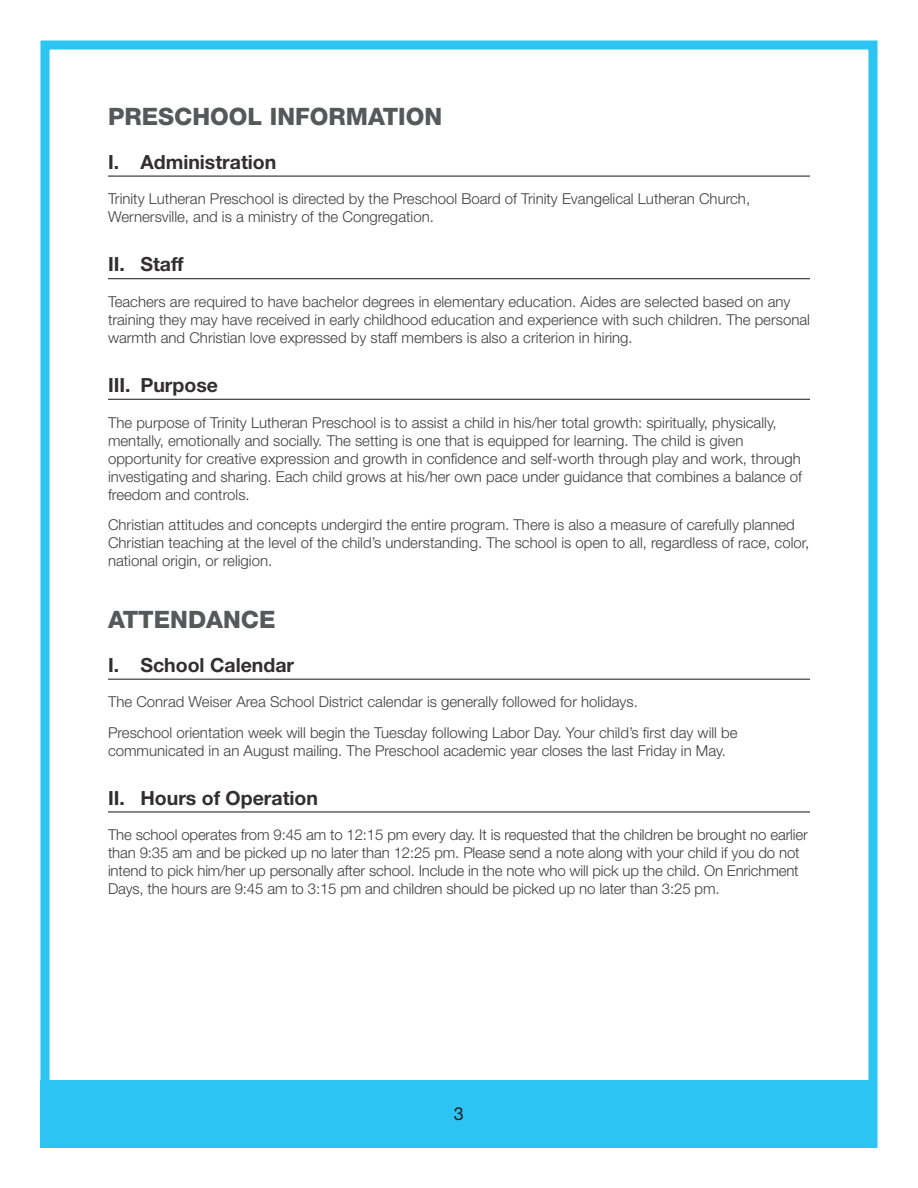
<style>
.page{position:relative;width:918px;height:1188px;background:#fff}
.page>*{position:absolute;margin:0;border:0;box-sizing:border-box;transform-origin:0 0}
.MAIN_HEAD{font:800 24px "Helvetica Neue LT Std";color:#57585a}
.HEAD_1{font:700 19.5px "Helvetica Neue LT Std";color:#312f30}
.t1{font:18px "Helvetica Neue LT Std";color:#231f20}
.Main{font:300 15px/18px "Helvetica Neue LT Std";color:#3e3e3f}
.Main_space_below{font:300 15px/18px "Helvetica Neue LT Std";color:#3e3e3f}
</style>
<div class="page">
<div style="left:40px;top:1080px;width:838px;height:68px;background:#2bc4f3"></div>
<div style="left:40px;top:40px;width:838px;height:1108px;border:9px solid #2bc4f3"></div>
<hr style="left:108px;top:176px;width:702px;height:1px;background:#312f30">
<hr style="left:108px;top:278px;width:702px;height:1px;background:#312f30">
<hr style="left:108px;top:399px;width:702px;height:1px;background:#312f30">
<hr style="left:108px;top:679px;width:702px;height:1px;background:#312f30">
<hr style="left:108px;top:811px;width:702px;height:2px;background:#312f30">
<p class="MAIN_HEAD" style="left:108px;top:102px;width:336px">PRESCHOOL INFORMATION</p>
<p class="HEAD_1" style="left:108px;top:150px;width:170px">I. Administration</p>
<p class="Main" style="left:108px;top:190px;width:644px">Trinity Lutheran Preschool is directed by the Preschool Board of Trinity Evangelical Lutheran Church,<br>Wernersville, and is a ministry of the Congregation.</p>
<p class="HEAD_1" style="left:108px;top:252px;width:77px">II. Staff</p>
<p class="Main" style="left:108px;top:292px;width:703px">Teachers are required to have bachelor degrees in elementary education. Aides are selected based on any training they may have received in early childhood education and experience with such children. The personal warmth and Christian love expressed by staff members is also a criterion in hiring.</p>
<p class="HEAD_1" style="left:108px;top:373px;width:112px">III. Purpose</p>
<p class="Main" style="left:108px;top:413px;width:696px">The purpose of Trinity Lutheran Preschool is to assist a child in his/her total growth: spiritually, physically, mentally, emotionally and socially. The setting is one that is equipped for learning. The child is given opportunity for creative expression and growth in confidence and self-worth through play and work, through investigating and sharing. Each child grows at his/her own pace under guidance that combines a balance of freedom and controls.</p>
<p class="Main_space_below" style="left:108px;top:515px;width:703px">Christian attitudes and concepts undergird the entire program. There is also a measure of carefully planned<br>Christian teaching at the level of the child’s understanding. The school is open to all, regardless of race, color, national origin, or religion.</p>
<p class="MAIN_HEAD" style="left:108px;top:605px;width:169px">ATTENDANCE</p>
<p class="HEAD_1" style="left:108px;top:653px;width:188px">I. School Calendar</p>
<p class="Main" style="left:108px;top:693px;width:531px">The Conrad Weiser Area School District calendar is generally followed for holidays.</p>
<p class="Main" style="left:108px;top:723px;width:631px">Preschool orientation week will begin the Tuesday following Labor Day. Your child’s first day will be communicated in an August mailing. The Preschool academic year closes the last Friday in May.</p>
<p class="HEAD_1" style="left:108px;top:786px;width:212px">II. Hours of Operation</p>
<p class="Main" style="left:108px;top:826px;width:701px">The school operates from 9:45 am to 12:15 pm every day. It is requested that the children be brought no earlier than 9:35 am and be picked up no later than 12:25 pm. Please send a note along with your child if you do not intend to pick him/her up personally after school. Include in the note who will pick up the child. On Enrichment Days, the hours are 9:45 am to 3:15 pm and children should be picked up no later than 3:25 pm.</p>
<p class="t1" style="left:454px;top:1103px;width:12px">3</p>
</div>
